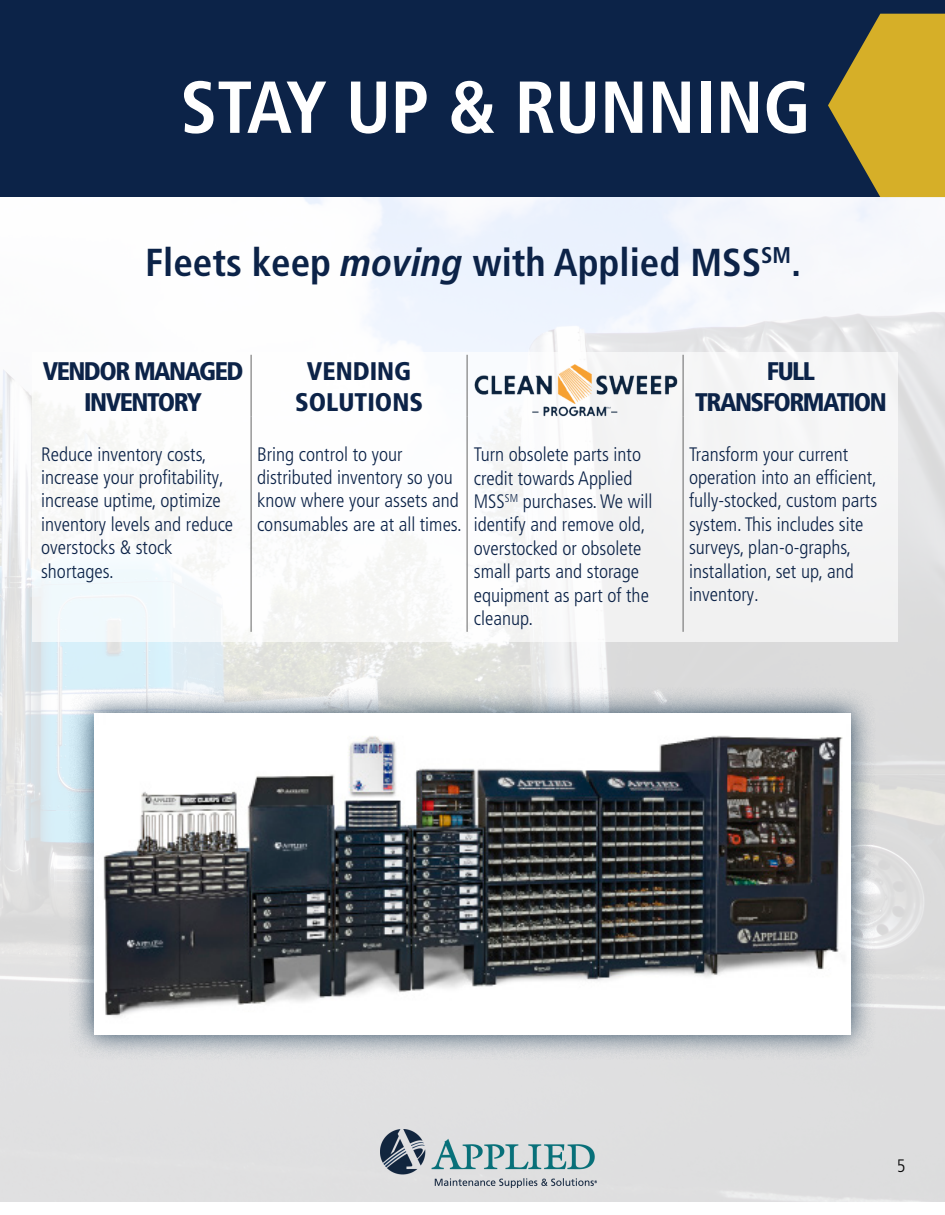
<style>
.page{position:relative;width:945px;height:1215px;background:#fff}
.page>*{position:absolute;margin:0;border:0;box-sizing:border-box;transform-origin:0 0}
.t1{font:700 condensed 73.5px "Frutiger LT Pro";color:#fff}
.t2{font:700 condensed 39px "Frutiger LT Pro";color:#0c2348}
.t3{font:900 condensed 25.5px/30.6px "Frutiger LT Pro";letter-spacing:-.06em;color:#0c2348;text-align:center}
.t4{font:900 condensed 25.5px "Frutiger LT Pro";color:#0c2348}
.t5{font:300 condensed 19.5px/23.4px "Frutiger LT Pro";color:#0c2348}
.t6{font:300 condensed 18px "Frutiger LT Pro";color:#000}
.s1{font-style:italic}
</style>
<div class="page">
<div style="left:0;top:0;width:945px;height:197px;background:#0c2348"></div>
<svg style="left:828px;top:14px;width:117px;height:183px"></svg>
<img style="left:0;top:197px;width:945px;height:1004px">
<div style="left:32px;top:352px;width:866px;height:290px;background:#f7f9f9"></div>
<div style="left:68px;top:687px;width:809px;height:374px;background:#002340;opacity:.76"></div>
<img style="left:94px;top:713px;width:756px;height:322px">
<img style="left:474px;top:364px;width:203px;height:52px">
<hr style="left:251px;top:355px;width:1px;height:62px;background:#666">
<hr style="left:467px;top:355px;width:1px;height:62px;background:#666">
<hr style="left:683px;top:355px;width:1px;height:62px;background:#666">
<hr style="left:251px;top:417px;width:1px;height:215px;background:#666">
<hr style="left:467px;top:417px;width:1px;height:215px;background:#666">
<hr style="left:683px;top:417px;width:1px;height:215px;background:#666">
<p class="t1" style="left:180px;top:64px;width:632px">STAY UP &amp; RUNNING</p>
<h2 class="t2" style="left:145px;top:239px;width:658px">Fleets keep <span class="s1">moving</span> with Applied MSS<sup>SM</sup>.</h2>
<p class="t3" style="left:43px;top:356px;width:202px">VENDOR MANAGED<br>INVENTORY</p>
<p class="t4" style="left:307px;top:356px;width:106px">VENDING</p>
<p class="t4" style="left:295px;top:386px;width:129px">SOLUTIONS</p>
<p class="t3" style="left:767px;top:356px;width:50px">FULL</p>
<p class="t3" style="left:695px;top:386px;width:193px">TRANSFORMATION</p>
<p class="t5" style="left:41px;top:442px;width:194px">Reduce inventory costs, increase your profitability, increase uptime, optimize inventory levels and reduce overstocks &amp; stock</p>
<p class="t5" style="left:41px;top:559px;width:74px">shortages.</p>
<p class="t5" style="left:257px;top:442px;width:147px">Bring control to your</p>
<p class="t5" style="left:257px;top:466px;width:206px">distributed inventory so you know where your assets and consumables are at all times.</p>
<p class="t5" style="left:474px;top:443px;width:169px">Turn obsolete parts into credit towards Applied</p>
<p class="t5" style="left:474px;top:490px;width:180px">MSS<sup>SM</sup> purchases. We will identify and remove old, overstocked or obsolete small parts and storage equipment as part of the cleanup.</p>
<p class="t5" style="left:689px;top:442px;width:190px">Transform your current operation into an efficient, fully-stocked, custom parts system. This includes site surveys, plan-o-graphs, installation, set up, and inventory.</p>
<p class="t6" style="left:897px;top:1156px;width:10px">5</p>
</div>
